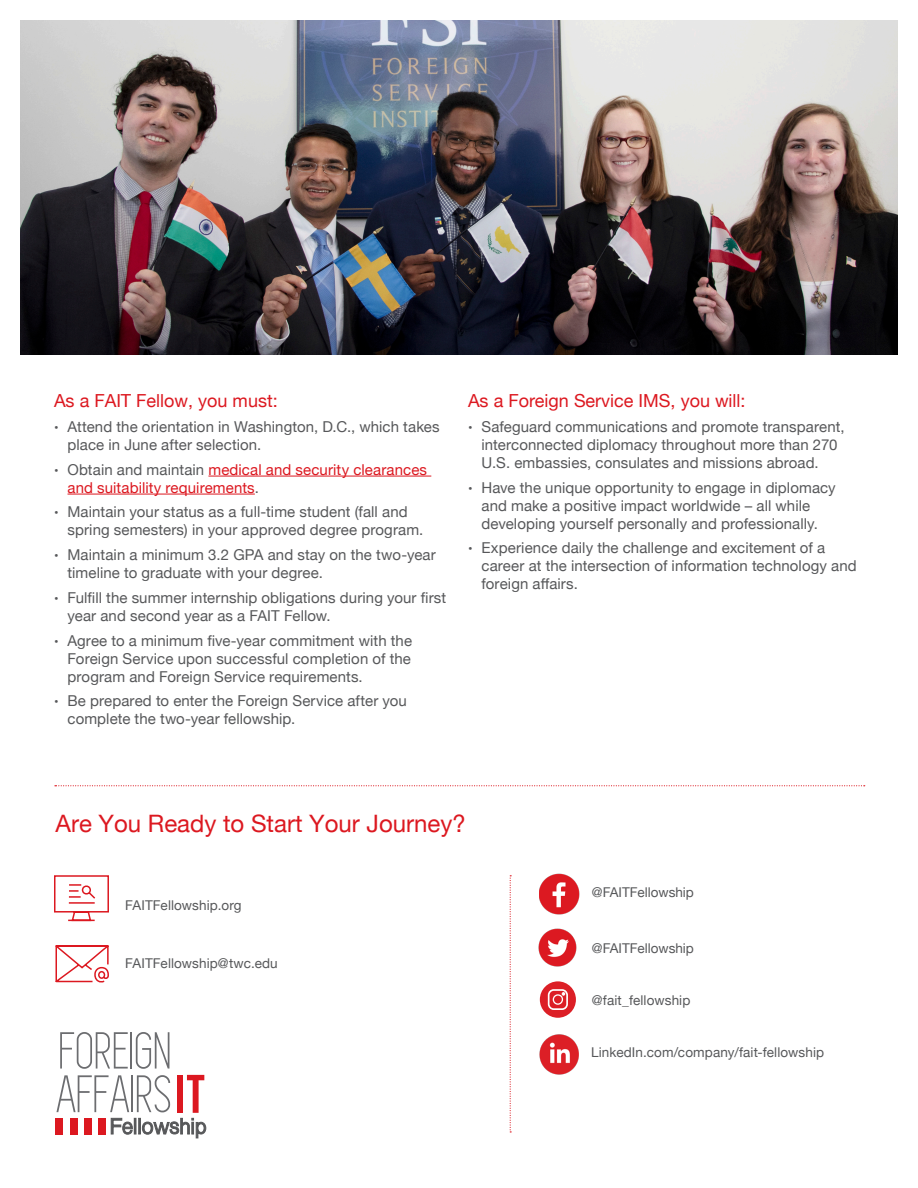
<style>
.page{position:relative;width:918px;height:1188px;background:#fff}
.page>*{position:absolute;margin:0;border:0;box-sizing:border-box;transform-origin:0 0}
.Head_1{font:24px "Helvetica Neue";color:#dc1820}
.Body___Bullets{font:18px "Helvetica Neue";color:#dc1820}
.t1{font:15px/18px "Helvetica Neue";letter-spacing:.005em;color:#57585a}
.t2{font:15px/18px "Helvetica Neue";letter-spacing:.005em;color:#dc1820}
.t3{font:13.5px "Helvetica Neue";letter-spacing:.005em;color:#57585a}
.s1{font-size:12.75px}
.s2{font-size:12.75px;color:#57585a}
.s3{color:#57585a}
</style>
<div class="page">
<img style="left:21px;top:20px;width:876px;height:334px">
<hr style="left:208px;top:476px;width:223px;height:1px;background:#dc1820">
<hr style="left:68px;top:494px;width:187px;height:1px;background:#dc1820">
<svg style="left:55px;top:785px;width:810px;height:1px"></svg>
<svg style="left:55px;top:945px;width:54px;height:38px"></svg>
<svg style="left:54px;top:875px;width:55px;height:47px"></svg>
<img style="left:539px;top:873px;width:41px;height:42px">
<img style="left:539px;top:928px;width:38px;height:38px">
<svg style="left:60px;top:1032px;width:68px;height:37px"></svg>
<hr style="left:130px;top:1032px;width:2px;height:37px;background:#6c6d70">
<svg style="left:136px;top:1032px;width:33px;height:37px"></svg>
<svg style="left:56px;top:1075px;width:150px;height:63px"></svg>
<svg style="left:510px;top:875px;width:1px;height:258px"></svg>
<div style="left:540px;top:981px;width:36px;height:37px;background:#dc1f26;border-radius:50%"></div>
<div style="left:548px;top:989px;width:20px;height:21px;border:2px solid #fff;border-radius:5px"></div>
<div style="left:553px;top:994px;width:10px;height:11px;border:1px solid #fff;border-radius:50%"></div>
<img style="left:539px;top:1034px;width:40px;height:41px">
<h1 class="Body___Bullets" style="left:54px;top:388px;width:225px">As a FAIT Fellow, you must:</h1>
<p class="t1" style="left:68px;top:418px;width:374px;text-indent:-14px"><span class="s1">•</span> Attend the orientation in Washington, D.C., which takes place in June after selection.</p>
<p class="t2" style="left:68px;top:461px;width:361px;text-indent:-14px"><span class="s2">•</span> <span class="s3">Obtain and maintain</span> medical and security clearances and suitability requirements<span class="s3">.</span></p>
<p class="t1" style="left:68px;top:504px;width:357px;text-indent:-14px"><span class="s1">•</span> Maintain your status as a full-time student (fall and spring semesters) in your approved degree program.</p>
<p class="t1" style="left:68px;top:547px;width:370px;text-indent:-14px"><span class="s1">•</span> Maintain a minimum 3.2 GPA and stay on the two-year timeline to graduate with your degree.</p>
<p class="t1" style="left:68px;top:589px;width:380px;text-indent:-14px"><span class="s1">•</span> Fulfill the summer internship obligations during your first year and second year as a FAIT Fellow.</p>
<p class="t1" style="left:68px;top:632px;width:346px;text-align:justify;text-indent:-14px"><span class="s1">•</span> Agree to a minimum five-year commitment with the Foreign Service upon successful completion of the program and Foreign Service requirements.</p>
<p class="t1" style="left:68px;top:693px;width:341px;text-indent:-14px"><span class="s1">•</span> Be prepared to enter the Foreign Service after you complete the two-year fellowship.</p>
<p class="Body___Bullets" style="left:468px;top:388px;width:279px">As a Foreign Service IMS, you will:</p>
<p class="t1" style="left:482px;top:418px;width:365px;text-indent:-14px"><span class="s1">•</span> Safeguard communications and promote transparent, interconnected diplomacy throughout more than 270<br>U.S. embassies, consulates and missions abroad.</p>
<p class="t1" style="left:482px;top:479px;width:356px;text-indent:-14px"><span class="s1">•</span> Have the unique opportunity to engage in diplomacy and make a positive impact worldwide – all while developing yourself personally and professionally.</p>
<p class="t1" style="left:482px;top:540px;width:377px;text-indent:-14px"><span class="s1">•</span> Experience daily the challenge and excitement of a career at the intersection of information technology and foreign affairs.</p>
<p class="Head_1" style="left:56px;top:806px;width:412px">Are You Ready to Start Your Journey?</p>
<p class="t3" style="left:125px;top:895px;width:118px">FAITFellowship.org</p>
<p class="t3" style="left:125px;top:954px;width:154px">FAITFellowship@twc.edu</p>
<p class="t3" style="left:592px;top:882px;width:104px">@FAITFellowship</p>
<p class="t3" style="left:592px;top:938px;width:104px">@FAITFellowship</p>
<p class="t3" style="left:592px;top:991px;width:100px">@fait_fellowship</p>
<p class="t3" style="left:591px;top:1043px;width:235px">LinkedIn.com/company/fait-fellowship</p>
</div>
